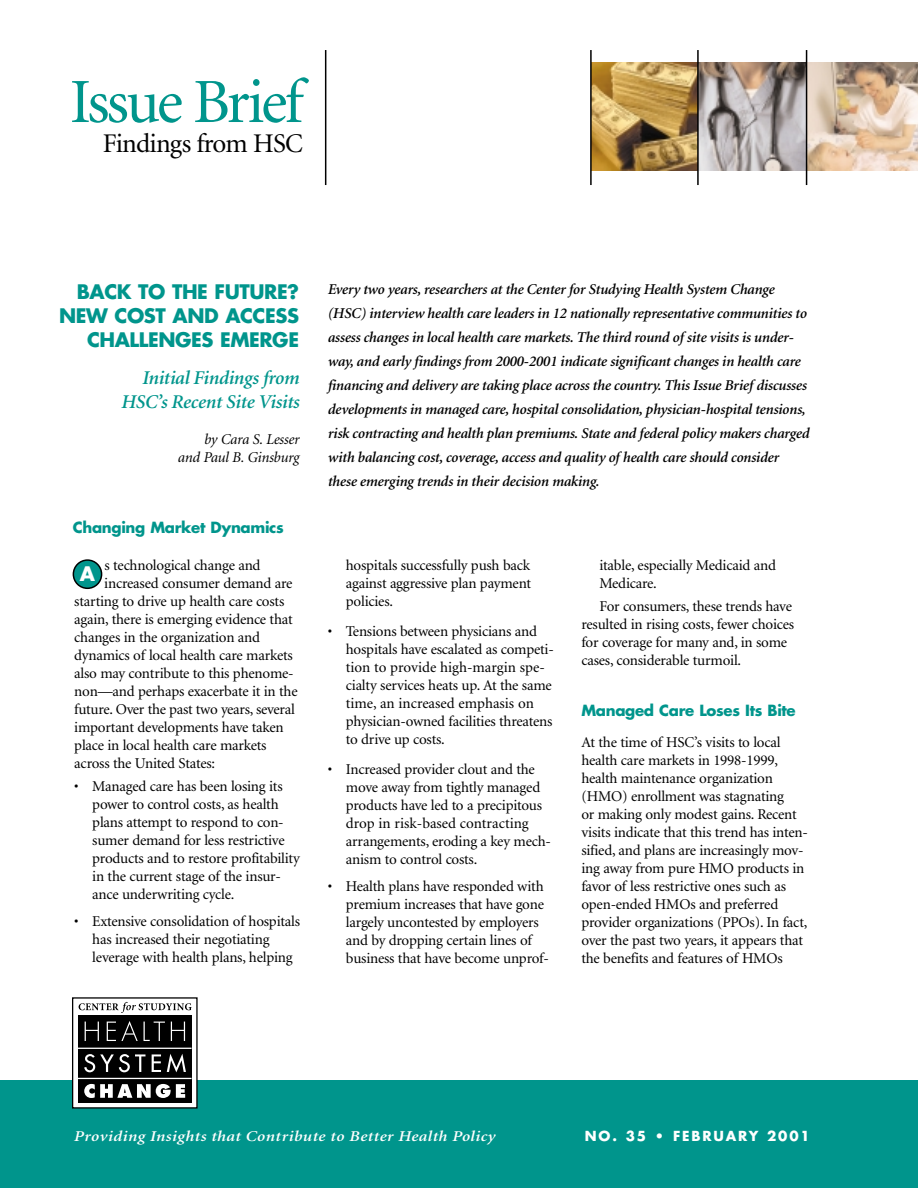
<style>
.page{position:relative;width:918px;height:1188px;background:#fff}
.page>*{position:absolute;margin:0;border:0;box-sizing:border-box;transform-origin:0 0}
.t1{font:63px "Minion";letter-spacing:-.05em;color:#00958c}
.t2{font:27px "Minion";letter-spacing:-.03em;color:#000}
.t3{font:700 19.5px/24px "Futura";letter-spacing:-.02em;color:#00958c;text-align:right}
.t4{font:italic 600 19.5px/24px "Minion";letter-spacing:-.015em;color:#00958c;text-align:right}
.t5{font:700 19.5px "Futura";color:#fff}
.t6{font:15px/18px "Minion";letter-spacing:-.015em;color:#000}
.t7{font:italic 600 15px/24px "Minion";letter-spacing:-.015em;color:#000}
.t8{font:italic 600 15px "Minion";letter-spacing:.025em;color:#fff;scale:1.15 1}
.t9{font:700 15px "Futura";letter-spacing:-.02em;color:#00958c}
.t10{font:italic 15px/18px "Minion";letter-spacing:-.015em;color:#000;text-align:right}
.t11{font:700 13.5px "Futura";letter-spacing:.135em;color:#fff}
</style>
<div class="page">
<img style="left:592px;top:62px;width:326px;height:108px">
<div style="left:0;top:1080px;width:918px;height:108px;background:#00958c"></div>
<svg style="left:73px;top:559px;width:29px;height:30px"></svg>
<hr style="left:806px;top:50px;width:1px;height:135px;background:#000">
<hr style="left:697px;top:50px;width:2px;height:135px;background:#000">
<hr style="left:590px;top:50px;width:2px;height:135px;background:#000">
<div style="left:72px;top:997px;width:126px;height:112px;background:#fff;border:1px solid #000"></div>
<div style="left:78px;top:1015px;width:114px;height:88px;background:#000"></div>
<svg style="left:85px;top:1022px;width:14px;height:19px"></svg>
<svg style="left:107px;top:1021px;width:31px;height:20px"></svg>
<svg style="left:144px;top:1022px;width:21px;height:19px"></svg>
<svg style="left:171px;top:1022px;width:14px;height:19px"></svg>
<svg style="left:84px;top:1054px;width:61px;height:18px"></svg>
<svg style="left:152px;top:1054px;width:9px;height:18px"></svg>
<svg style="left:167px;top:1054px;width:19px;height:18px"></svg>
<svg style="left:84px;top:1084px;width:101px;height:14px"></svg>
<hr style="left:78px;top:1048px;width:114px;height:1px;background:#fff">
<hr style="left:78px;top:1078px;width:114px;height:1px;background:#fff">
<svg style="left:79px;top:1002px;width:113px;height:11px"></svg>
<hr style="left:325px;top:50px;width:1px;height:135px;background:#000">
<h1 class="t1" style="left:70px;top:77px;width:235px">Issue Brief</h1>
<h2 class="t2" style="left:103px;top:133px;width:202px">Findings from HSC</h2>
<h3 class="t3" style="left:59px;top:282px;width:241px">BACK TO THE FUTURE?<br>NEW COST AND ACCESS<br>CHALLENGES EMERGE</h3>
<h3 class="t4" style="left:121px;top:368px;width:180px">Initial Findings from<br>HSC’s Recent Site Visits</h3>
<p class="t10" style="left:178px;top:432px;width:123px">by Cara S. Lesser<br>and Paul B. Ginsburg</p>
<p class="t9" style="left:73px;top:521px;width:213px">Changing Market Dynamics</p>
<p class="t6" style="left:105px;top:558px;width:157px">s technological change and</p>
<p class="t6" style="left:104px;top:576px;width:190px">increased consumer demand are</p>
<p class="t6" style="left:74px;top:594px;width:212px">starting to drive up health care costs</p>
<p class="t6" style="left:74px;top:612px;width:220px">again, there is emerging evidence that</p>
<p class="t6" style="left:74px;top:630px;width:187px">changes in the organization and</p>
<p class="t6" style="left:74px;top:648px;width:220px">dynamics of local health care markets</p>
<p class="t6" style="left:74px;top:666px;width:221px">also may contribute to this phenome-</p>
<p class="t6" style="left:74px;top:684px;width:225px">non—and perhaps exacerbate it in the</p>
<p class="t6" style="left:74px;top:702px;width:222px">future. Over the past two years, several</p>
<p class="t6" style="left:74px;top:720px;width:211px">important developments have taken</p>
<p class="t6" style="left:74px;top:738px;width:194px">place in local health care markets</p>
<p class="t6" style="left:74px;top:756px;width:142px">across the United States:</p>
<p class="t6" style="left:92px;top:778px;width:209px;text-indent:-18px">• Managed care has been losing its power to control costs, as health plans attempt to respond to con&shy;sumer demand for less restrictive products and to restore profitability in the current stage of the insur&shy;ance underwriting cycle.</p>
<p class="t6" style="left:92px;top:913px;width:209px;text-indent:-18px">• Extensive consolidation of hospitals has increased their negotiating leverage with health plans, helping</p>
<h3 class="t5" style="left:80px;top:565px;width:17px">A</h3>
<p class="t7" style="left:327px;top:278px;width:483px">Every two years, researchers at the Center for Studying Health System Change (HSC) interview health care leaders in 12 nationally representative communities to assess changes in local health care markets. The third round of site visits is under&shy;way, and early findings from 2000-2001 indicate significant changes in health care financing and delivery are taking place across the country. This Issue Brief discusses developments in managed care, hospital consolidation, physician-hospital tensions, risk contracting and health plan premiums. State and federal policy makers charged with balancing cost, coverage, access and quality of health care should consider these emerging trends in their decision making.</p>
<p class="t6" style="left:346px;top:558px;width:187px;text-align:justify">hospitals successfully push back against aggressive plan payment policies.</p>
<p class="t6" style="left:346px;top:624px;width:209px;text-indent:-18px">• Tensions between physicians and hospitals have escalated as competi&shy;tion to provide high-margin spe&shy;cialty services heats up. At the same time, an increased emphasis on physician-owned facilities threatens to drive up costs.</p>
<p class="t6" style="left:346px;top:762px;width:207px;text-indent:-18px">• Increased provider clout and the move away from tightly managed products have led to a precipitous drop in risk-based contracting arrangements, eroding a key mech&shy;anism to control costs.</p>
<p class="t6" style="left:346px;top:879px;width:205px;text-indent:-18px">• Health plans have responded with premium increases that have gone largely uncontested by employers and by dropping certain lines of business that have become unprof-</p>
<p class="t6" style="left:599px;top:558px;width:178px">itable, especially Medicaid and<br>Medicare.</p>
<p class="t6" style="left:581px;top:598px;width:214px;text-indent:18px">For consumers, these trends have resulted in rising costs, fewer choices for coverage for many and, in some cases, considerable turmoil.</p>
<p class="t9" style="left:581px;top:703px;width:216px">Managed Care Loses Its Bite</p>
<p class="t6" style="left:581px;top:735px;width:228px">At the time of HSC’s visits to local health care markets in 1998-1999, health maintenance organization (HMO) enrollment was stagnating<br>or making only modest gains. Recent visits indicate that this trend has inten&shy;sified, and plans are increasingly mov&shy;ing away from pure HMO products in favor of less restrictive ones such as open-ended HMOs and preferred provider organizations (PPOs). In fact, over the past two years, it appears that the benefits and features of HMOs</p>
<p class="t8" style="left:73px;top:1130px;width:368px">Providing Insights that Contribute to Better Health Policy</p>
<p class="t11" style="left:585px;top:1130px;width:226px">NO. 35 • FEBRUARY 2001</p>
</div>
